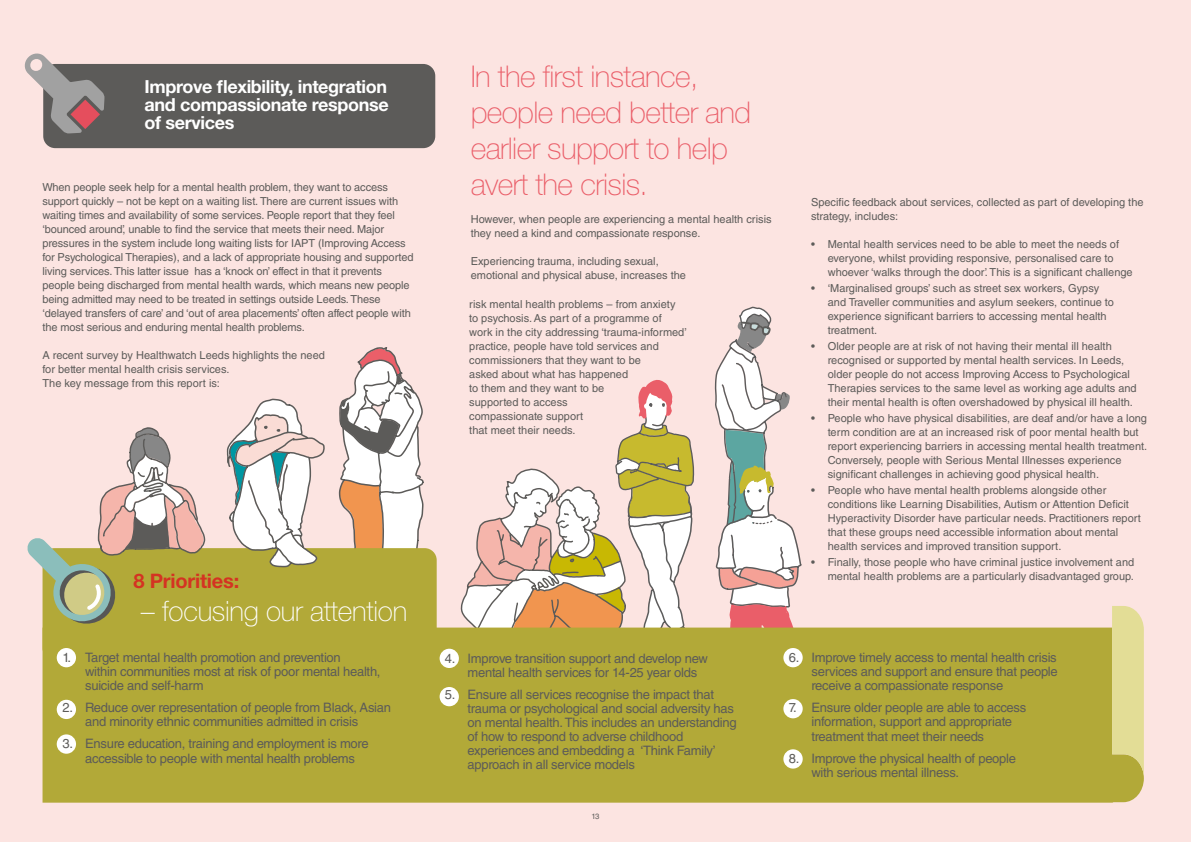
<style>
.page{position:relative;width:1191px;height:842px;background:#fce4e1}
.page>*{position:absolute;margin:0;border:0;box-sizing:border-box;transform-origin:0 0}
.t1{font:100 30px/36px "Helvetica Neue LT Std";letter-spacing:-.02em;color:#ea5e69}
.t2{font:100 28px "Helvetica Neue LT Std";letter-spacing:-.01em;color:#fff}
.t3{font:700 20px "Helvetica Neue LT Std";letter-spacing:-.01em;color:#d43322}
.t4{font:700 18px/18px "Helvetica Neue LT Std";letter-spacing:-.02em;color:#fff;text-align:justify}
.t5{font:13px/14.1px "Helvetica LT Std";letter-spacing:-.02em;color:#5c5b59}
.t6{font:11px/14px "Helvetica LT Std";color:#5c5b59}
.t7{font:7.7px "Helvetica LT Std";color:#5c5b59}
</style>
<div class="page">
<svg style="left:714px;top:307px;width:88px;height:320px"></svg>
<div style="left:43px;top:64px;width:392px;height:84px;background:#5c5b59;border-radius:12px"></div>
<svg style="left:24px;top:53px;width:81px;height:81px"></svg>
<svg style="left:338px;top:347px;width:86px;height:201px"></svg>
<svg style="left:460px;top:380px;width:235px;height:247px"></svg>
<div style="left:43px;top:548px;width:394px;height:112px;background:#b2a938;border-radius:12px"></div>
<div style="left:43px;top:627px;width:1100px;height:176px;background:#b2a938"></div>
<svg style="left:1112px;top:606px;width:32px;height:172px"></svg>
<div style="left:57px;top:648px;width:19px;height:19px;background:#fff;border-radius:50%"></div>
<div style="left:57px;top:700px;width:19px;height:19px;background:#fff;border-radius:50%"></div>
<div style="left:439px;top:649px;width:20px;height:19px;background:#fff;border-radius:50%"></div>
<div style="left:783px;top:648px;width:19px;height:19px;background:#fff;border-radius:50%"></div>
<div style="left:57px;top:734px;width:19px;height:20px;background:#fff;border-radius:50%"></div>
<div style="left:439px;top:687px;width:20px;height:19px;background:#fff;border-radius:50%"></div>
<div style="left:783px;top:699px;width:19px;height:19px;background:#fff;border-radius:50%"></div>
<div style="left:783px;top:749px;width:19px;height:20px;background:#fff;border-radius:50%"></div>
<svg style="left:226px;top:398px;width:100px;height:170px"></svg>
<svg style="left:27px;top:427px;width:179px;height:199px"></svg>
<h3 class="t4" style="left:145px;top:77px;width:245px">Improve flexibility, integration and compassionate response of services</h3>
<p class="t6" style="left:43px;top:180px;width:372px">When people seek help for a mental health problem, they want to access support quickly – not be kept on a waiting list. There are current issues with waiting times and availability of some services. People report that they feel ‘bounced around’, unable to find the service that meets their need. Major pressures in the system include long waiting lists for IAPT (Improving Access for Psychological Therapies), and a lack of appropriate housing and supported living services. This latter issue has a ‘knock on’ effect in that it prevents people being discharged from mental health wards, which means new people being admitted may need to be treated in settings outside Leeds. These ‘delayed transfers of care’ and ‘out of area placements’ often affect people with the most serious and enduring mental health problems.</p>
<p class="t6" style="left:43px;top:348px;width:284px">A recent survey by Healthwatch Leeds highlights the need for better mental health crisis services.<br>The key message from this report is:</p>
<h3 class="t3" style="left:133px;top:568px;width:107px">8 Priorities:</h3>
<h2 class="t2" style="left:141px;top:595px;width:268px">– focusing our attention</h2>
<p class="t5" style="left:85px;top:650px;width:297px;text-indent:-23px">1. Target mental health promotion and prevention<br>within communities most at risk of poor mental health, suicide and self-harm</p>
<p class="t5" style="left:85px;top:701px;width:307px;text-indent:-23px">2. Reduce over representation of people from Black, Asian and minority ethnic communities admitted in crisis</p>
<p class="t5" style="left:85px;top:737px;width:285px;text-indent:-23px">3. Ensure education, training and employment is more accessible to people with mental health problems</p>
<h1 class="t1" style="left:471px;top:58px;width:282px">In the first instance, people need better and earlier support to help avert the crisis.</h1>
<p class="t6" style="left:471px;top:212px;width:302px">However, when people are experiencing a mental health crisis they need a kind and compassionate response.</p>
<p class="t6" style="left:471px;top:254px;width:217px">Experiencing trauma, including sexual, emotional and physical abuse, increases the</p>
<p class="t6" style="left:469px;top:297px;width:219px">risk mental health problems – from anxiety to psychosis. As part of a programme of work in the city addressing ‘trauma-informed’ practice, people have told services and commissioners that they want to be<br>asked about what has happened<br>to them and they want to be<br>supported to access<br>compassionate support<br>that meet their needs.</p>
<p class="t6" style="left:811px;top:195px;width:334px">Specific feedback about services, collected as part of developing the strategy, includes:</p>
<p class="t6" style="left:827px;top:237px;width:306px;text-indent:-17px">• Mental health services need to be able to meet the needs of everyone, whilst providing responsive, personalised care to whoever ‘walks through the door’. This is a significant challenge</p>
<p class="t6" style="left:827px;top:281px;width:288px;text-indent:-17px">• ‘Marginalised groups’ such as street sex workers, Gypsy and Traveller communities and asylum seekers, continue to experience significant barriers to accessing mental health treatment.</p>
<p class="t6" style="left:827px;top:339px;width:310px;text-indent:-17px">• Older people are at risk of not having their mental ill health recognised or supported by mental health services. In Leeds, older people do not access Improving Access to Psychological Therapies services to the same level as working age adults and their mental health is often overshadowed by physical ill health.</p>
<p class="t6" style="left:827px;top:411px;width:321px;text-indent:-17px">• People who have physical disabilities, are deaf and/or have a long term condition are at an increased risk of poor mental health but report experiencing barriers in accessing mental health treatment.<br>Conversely, people with Serious Mental Illnesses experience significant challenges in achieving good physical health.</p>
<p class="t6" style="left:827px;top:483px;width:315px;text-indent:-17px">• People who have mental health problems alongside other conditions like Learning Disabilities, Autism or Attention Deficit Hyperactivity Disorder have particular needs. Practitioners report that these groups need accessible information about mental health services and improved transition support.</p>
<p class="t6" style="left:811px;top:555px;width:325px;text-align:right">• Finally, those people who have criminal justice involvement and mental health problems are a particularly disadvantaged group.</p>
<p class="t5" style="left:467px;top:651px;width:242px;text-indent:-23px">4. Improve transition support and develop new mental health services for 14-25 year olds</p>
<p class="t5" style="left:467px;top:687px;width:271px;text-indent:-23px">5. Ensure all services recognise the impact that trauma or psychological and social adversity has on mental health. This includes an understanding of how to respond to adverse childhood experiences and embedding a ‘Think Family’ approach in all service models</p>
<p class="t7" style="left:591px;top:812px;width:10px">13</p>
<p class="t5" style="left:811px;top:650px;width:248px;text-align:justify;text-indent:-23px">6. Improve timely access to mental health crisis services and support and ensure that people receive a compassionate response</p>
<p class="t5" style="left:811px;top:701px;width:216px;text-indent:-23px">7. Ensure older people are able to access information, support and appropriate treatment that meet their needs</p>
<p class="t5" style="left:811px;top:751px;width:206px;text-indent:-23px">8. Improve the physical health of people with serious mental illness.</p>
</div>
